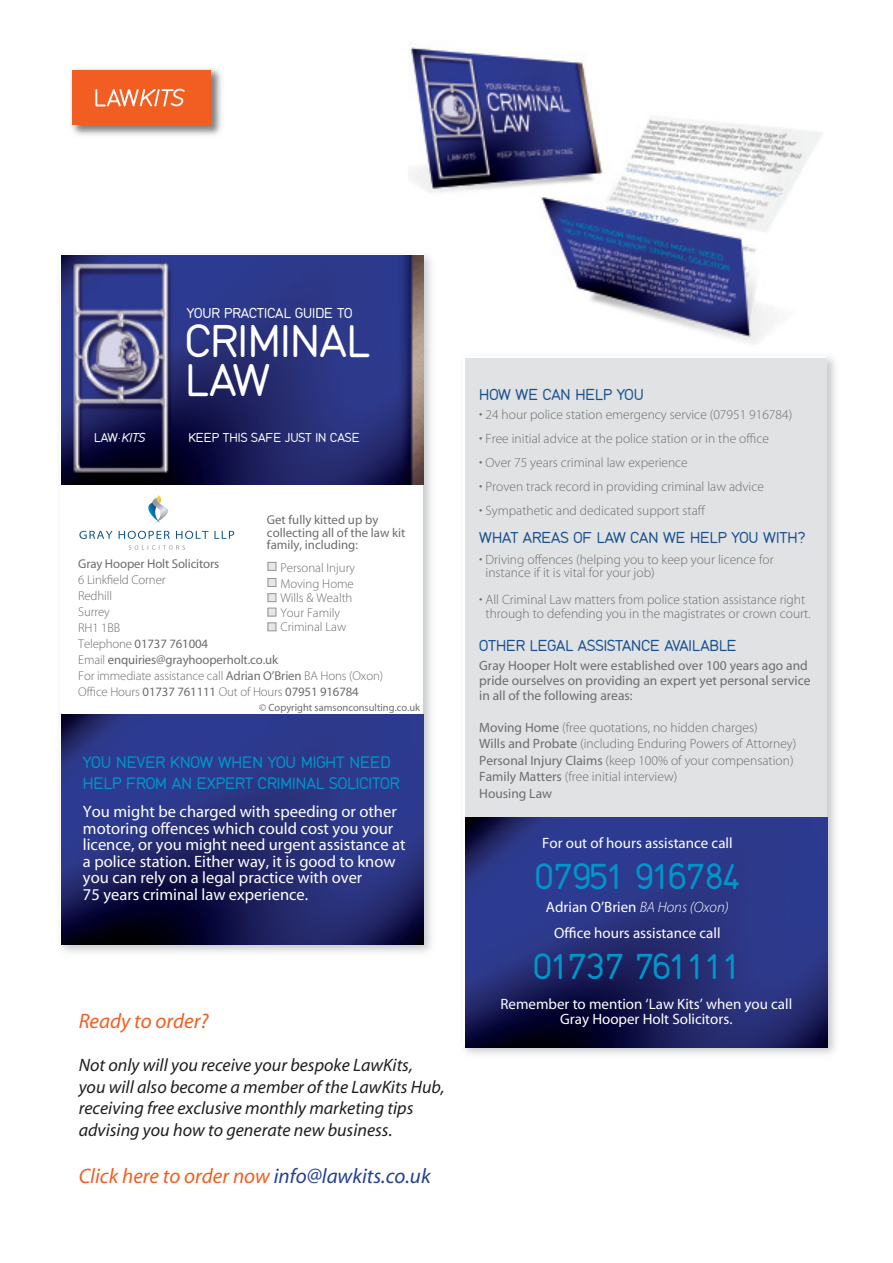
<style>
.page{position:relative;width:893px;height:1263px;background:#fff}
.page>*{position:absolute;margin:0;border:0;box-sizing:border-box;transform-origin:0 0}
.t1{font:48px/39px "Din 17";color:#fff}
.t2{font:37.5px "Din 17";color:#0096ca}
.t3{font:37.5px "Din 17";letter-spacing:-.045em;color:#0096ca}
.t4{font:21px "Myriad MM It 400 600";color:#f25e22}
.t5{font:18px/21.6px "Myriad MM It 400 600";color:#231f20}
.t6{font:17.25px/20.7px "Din 17";color:#0096ca}
.t7{font:16.5px/16.5px "Myriad MM 400 600";color:#fff}
.t8{font:16.5px "Din 17";color:#18508f}
.t9{font:15px/27px "Myriad MM 400 600";color:#fff;text-align:center}
.t10{font:15px "Din 17";color:#fff}
.t11{font:13.5px/16.5px "Myriad MM 215 600";color:#6c6d70}
.t12{font:13.5px/15px "Myriad MM 400 600";color:#6c6d70}
.t13{font:13.5px "Din 17";color:#fff}
.t14{font:12.75px/12.8px "Myriad MM 400 600";letter-spacing:-.01em;color:#6c6d70}
.t15{font:12.75px/16px "Myriad MM 215 600";letter-spacing:-.01em;color:#6c6d70}
.t16{font:10.5px "Myriad MM 400 600";color:#6c6d70}
.s1{font-family:"Din 17 Itlic"}
.s2{font-family:"Myriad MM 215 600"}
.s3{font-family:"Myriad MM 400 600"}
.s4{color:#25408f}
.s5{color:#e1e2e4}
.s6{font-family:"Myriad MM It 215 600"}
</style>
<div class="page">
<img style="left:411px;top:47px;width:411px;height:296px">
<img style="left:464px;top:357px;width:372px;height:698px">
<img style="left:61px;top:349px;width:371px;height:604px">
<img style="left:411px;top:249px;width:26px;height:100px">
<div style="left:60px;top:254px;width:363px;height:690px;background:#fff"></div>
<img style="left:72px;top:68px;width:150px;height:68px">
<div style="left:73px;top:71px;width:138px;height:54px;background:#f25e22"></div>
<svg style="left:95px;top:89px;width:90px;height:17px"></svg>
<img style="left:62px;top:255px;width:361px;height:230px">
<img style="left:62px;top:714px;width:361px;height:230px">
<svg style="left:79px;top:531px;width:34px;height:8px"></svg>
<svg style="left:119px;top:531px;width:51px;height:8px"></svg>
<svg style="left:176px;top:531px;width:58px;height:8px"></svg>
<svg style="left:148px;top:495px;width:20px;height:29px"></svg>
<svg style="left:129px;top:545px;width:56px;height:5px"></svg>
<div style="left:268px;top:562px;width:8px;height:8px;background:#e6e7e9"></div>
<div style="left:268px;top:562px;width:8px;height:9px;border:1px solid #939598"></div>
<div style="left:268px;top:578px;width:8px;height:8px;background:#e6e7e9"></div>
<div style="left:268px;top:578px;width:8px;height:9px;border:1px solid #939598"></div>
<div style="left:268px;top:594px;width:8px;height:8px;background:#e6e7e9"></div>
<div style="left:268px;top:593px;width:8px;height:9px;border:1px solid #939598"></div>
<div style="left:268px;top:608px;width:8px;height:8px;background:#e6e7e9"></div>
<div style="left:268px;top:608px;width:8px;height:8px;border:1px solid #939598"></div>
<div style="left:268px;top:623px;width:8px;height:8px;background:#e6e7e9"></div>
<div style="left:268px;top:622px;width:8px;height:9px;border:1px solid #939598"></div>
<div style="left:466px;top:358px;width:361px;height:460px;background:#e1e2e4"></div>
<img style="left:466px;top:817px;width:361px;height:230px">
<p class="t10" style="left:187px;top:303px;width:167px">YOUR PRACTICAL GUIDE TO</p>
<h1 class="t1" style="left:185px;top:326px;width:186px">CRIMINAL<br>LAW</h1>
<p class="t13" style="left:94px;top:428px;width:52px">LAW.<span class="s1">KITS</span></p>
<p class="t13" style="left:188px;top:428px;width:173px">KEEP THIS SAFE JUST IN CASE</p>
<p class="t14" style="left:267px;top:514px;width:140px">Get fully kitted up by collecting all of the law kit family, including:</p>
<p class="t15" style="left:280px;top:560px;width:76px">Personal Injury<br>Moving Home</p>
<p class="t15" style="left:280px;top:591px;width:74px;line-height:14.4px">Wills &amp; Wealth<br>Your Family<br>Criminal Law</p>
<p class="t14" style="left:78px;top:558px;width:143px">Gray Hooper Holt Solicitors</p>
<p class="t15" style="left:78px;top:573px;width:89px">6 Linkfield Corner<br>Redhill<br>Surrey<br>RH1 1BB</p>
<p class="t14" style="left:78px;top:637px;width:201px;line-height:16px"><span class="s2">Telephone</span> 01737 761004<br><span class="s2">Email</span> enquiries@grayhooperholt.co.uk</p>
<p class="t15" style="left:78px;top:669px;width:306px">For immediate assistance call <span class="s3">Adrian O’Brien</span> BA Hons (Oxon)</p>
<p class="t14" style="left:78px;top:686px;width:282px"><span class="s2">Office Hours</span> 01737 761111 <span class="s2">Out of Hours</span> 07951 916784</p>
<p class="t16" style="left:259px;top:702px;width:162px">© Copyright samsonconsulting.co.uk</p>
<p class="t6" style="left:83px;top:753px;width:318px">YOU NEVER KNOW WHEN YOU MIGHT NEED<br>HELP FROM AN EXPERT CRIMINAL SOLICITOR</p>
<p class="t7" style="left:83px;top:804px;width:324px">You might be charged with speeding or other motoring offences which could cost you your licence, or you might need urgent assistance at a police station. Either way, it is good to know you can rely on a legal practice with over<br>75 years criminal law experience.</p>
<h3 class="t4" style="left:79px;top:1011px;width:131px">Ready to order?</h3>
<h3 class="t5" style="left:79px;top:1055px;width:368px">Not only will you receive your bespoke LawKits,<br>you will also become a member of the LawKits Hub, receiving free exclusive monthly marketing tips advising you how to generate new business.</h3>
<h3 class="t4" style="left:79px;top:1165px;width:353px">Click here to order now <span class="s4">info@lawkits.co.uk</span></h3>
<p class="t8" style="left:479px;top:383px;width:166px">HOW WE CAN HELP YOU</p>
<p class="t11" style="left:479px;top:407px;width:315px">• 24 hour police station emergency service (07951 916784)</p>
<p class="t11" style="left:479px;top:431px;width:291px">• Free initial advice at the police station or in the office</p>
<p class="t11" style="left:479px;top:455px;width:210px">• Over 75 years criminal law experience</p>
<p class="t11" style="left:479px;top:479px;width:286px">• Proven track record in providing criminal law advice</p>
<p class="t11" style="left:479px;top:503px;width:227px">• Sympathetic and dedicated support staff</p>
<p class="t8" style="left:479px;top:526px;width:328px">WHAT AREAS OF LAW CAN WE HELP YOU WITH?</p>
<p class="t11" style="left:479px;top:551px;width:296px">• Driving offences (helping you to keep your licence for</p>
<p class="t11" style="left:479px;top:565px;width:177px"><span class="s5">•</span> instance if it is vital for your job)</p>
<p class="t11" style="left:479px;top:592px;width:328px">• All Criminal Law matters from police station assistance right</p>
<p class="t11" style="left:479px;top:605px;width:333px"><span class="s5">•</span> through to defending you in the magistrates or crown court.</p>
<p class="t8" style="left:479px;top:634px;width:259px">OTHER LEGAL ASSISTANCE AVAILABLE</p>
<p class="t12" style="left:479px;top:659px;width:333px">Gray Hooper Holt were established over 100 years ago and pride ourselves on providing an expert yet personal service in all of the following areas:</p>
<p class="t11" style="left:479px;top:720px;width:319px"><span class="s3">Moving Home</span> (free quotations, no hidden charges)<br><span class="s3">Wills and Probate</span> (including Enduring Powers of Attorney)<br><span class="s3">Personal Injury Claims</span> (keep 100% of your compensation)<br><span class="s3">Family Matters</span> (free initial interview)</p>
<p class="t12" style="left:479px;top:786px;width:74px">Housing Law</p>
<p class="t9" style="left:542px;top:831px;width:192px">For out of hours assistance call</p>
<h2 class="t2" style="left:535px;top:851px;width:206px">07951 916784</h2>
<p class="t9" style="left:546px;top:894px;width:184px">Adrian O’Brien <span class="s6">BA Hons (Oxon)<br></span>Office hours assistance call</p>
<h2 class="t3" style="left:533px;top:941px;width:210px">01737 761111</h2>
<p class="t9" style="left:500px;top:997px;width:293px;line-height:15px">Remember to mention ‘Law Kits’ when you call<br>Gray Hooper Holt Solicitors.</p>
</div>
